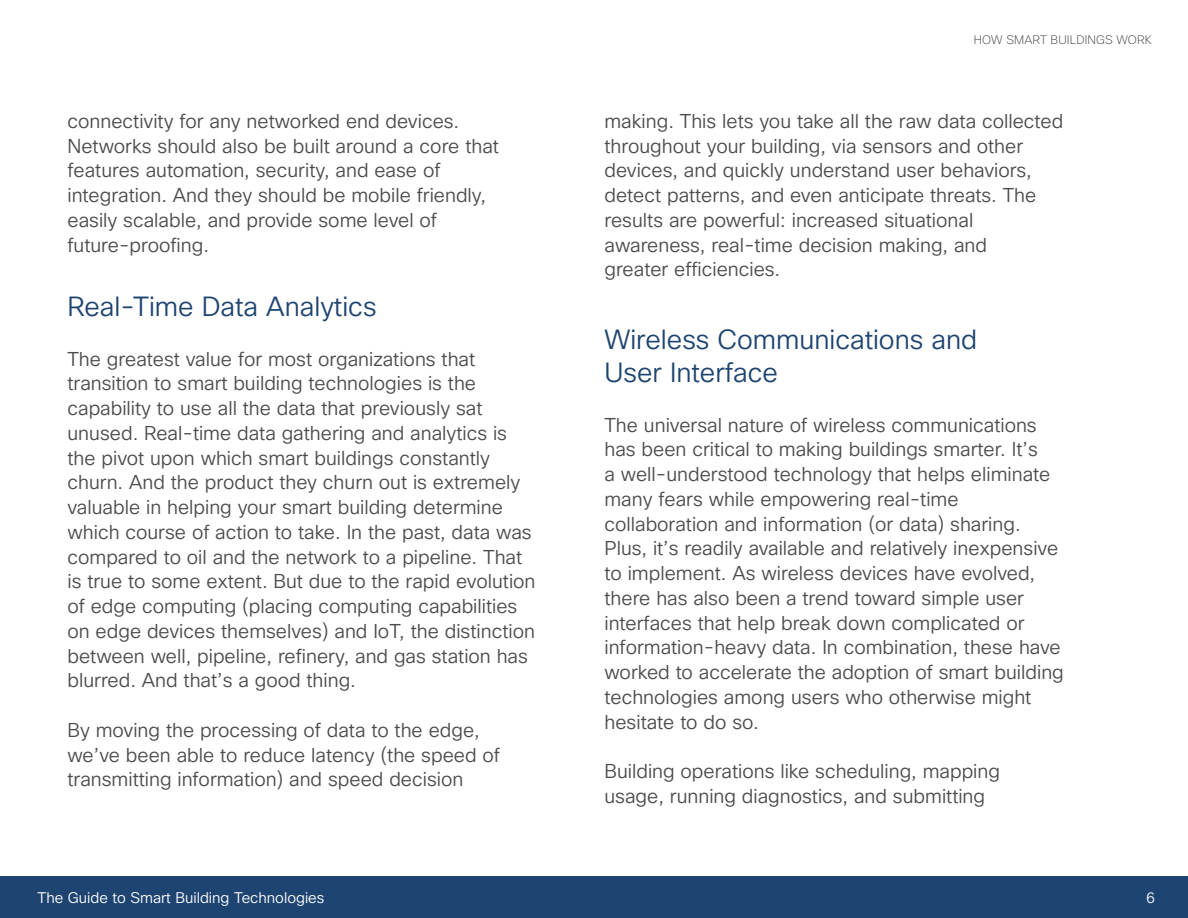
<style>
.page{position:relative;width:1188px;height:918px;background:#fff}
.page>*{position:absolute;margin:0;border:0;box-sizing:border-box;transform-origin:0 0}
.t1{font:300 27px/33px "Cisco Sans";color:#1e4471}
.t2{font:300 19.5px/24.8px "Cisco Sans";color:#4d4c4c}
.t3{font:300 15px "Cisco Sans";color:#fff}
.t4{font:200 12px "Cisco Sans";letter-spacing:.01em;color:#4d4c4c}
</style>
<div class="page">
<div style="left:0;top:876px;width:1188px;height:42px;background:#1e4471"></div>
<p class="t2" style="left:68px;top:109px;width:433px">connectivity for any networked end devices.<br>Networks should also be built around a core that features automation, security, and ease of integration. And they should be mobile friendly, easily scalable, and provide some level of future-proofing.</p>
<h1 class="t1" style="left:68px;top:291px;width:311px">Real-Time Data Analytics</h1>
<p class="t2" style="left:68px;top:347px;width:470px">The greatest value for most organizations that transition to smart building technologies is the capability to use all the data that previously sat unused. Real-time data gathering and analytics is the pivot upon which smart buildings constantly churn. And the product they churn out is extremely valuable in helping your smart building determine which course of action to take. In the past, data was compared to oil and the network to a pipeline. That is true to some extent. But due to the rapid evolution of edge computing (placing computing capabilities on edge devices themselves) and IoT, the distinction between well, pipeline, refinery, and gas station has blurred. And that’s a good thing.</p>
<p class="t2" style="left:68px;top:718px;width:434px">By moving the processing of data to the edge, we’ve been able to reduce latency (the speed of transmitting information) and speed decision</p>
<p class="t4" style="left:974px;top:32px;width:180px">HOW SMART BUILDINGS WORK</p>
<p class="t2" style="left:604px;top:109px;width:460px">making. This lets you take all the raw data collected throughout your building, via sensors and other devices, and quickly understand user behaviors, detect patterns, and even anticipate threats. The results are powerful: increased situational awareness, real-time decision making, and<br>greater efficiencies.</p>
<h1 class="t1" style="left:604px;top:324px;width:374px">Wireless Communications and<br>User Interface</h1>
<p class="t2" style="left:604px;top:413px;width:461px">The universal nature of wireless communications has been critical to making buildings smarter. It’s<br>a well-understood technology that helps eliminate many fears while empowering real-time collaboration and information (or data) sharing.<br>Plus, it’s readily available and relatively inexpensive to implement. As wireless devices have evolved, there has also been a trend toward simple user interfaces that help break down complicated or information-heavy data. In combination, these have worked to accelerate the adoption of smart building technologies among users who otherwise might hesitate to do so.</p>
<p class="t2" style="left:604px;top:759px;width:397px">Building operations like scheduling, mapping usage, running diagnostics, and submitting</p>
<p class="t3" style="left:38px;top:888px;width:288px">The Guide to Smart Building Technologies</p>
<p class="t3" style="left:1146px;top:888px;width:10px">6</p>
</div>
